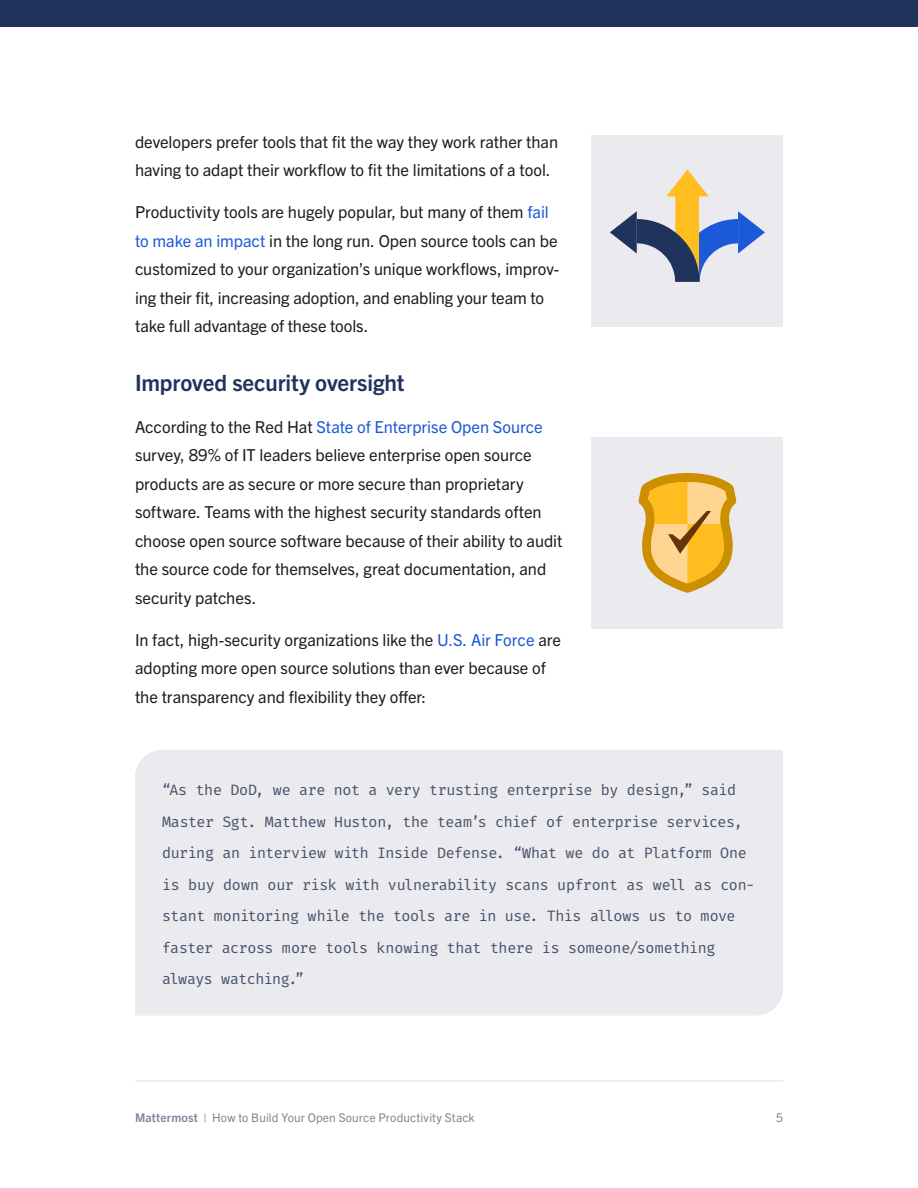
<style>
.page{position:relative;width:918px;height:1188px;background:#fff}
.page>*{position:absolute;margin:0;border:0;box-sizing:border-box;transform-origin:0 0}
.t1{font:700 22.5px "Trade Gothic Next LT Pro";letter-spacing:-.005em;color:#1e325c}
.t2{font:16.5px/28.5px "Trade Gothic Next LT Pro";letter-spacing:-.005em;color:#1b1d22}
.t3{font:15px/31.5px "Fira Mono";letter-spacing:-.03em;color:#45516a}
.t4{font:12px "Trade Gothic Next LT Pro";letter-spacing:.01em;color:#818698}
.s1{color:#1c58d9}
.s2{font-weight:700}
</style>
<div class="page">
<hr style="left:135px;top:1080px;width:648px;height:2px;background:#ebebef">
<div style="left:0;top:0;width:918px;height:27px;background:#1e325c"></div>
<div style="left:135px;top:750px;width:648px;height:266px;background:#ebebef"></div>
<div style="left:592px;top:135px;width:191px;height:191px;background:#ebebef"></div>
<div style="left:592px;top:437px;width:191px;height:192px;background:#ebebef"></div>
<svg style="left:610px;top:169px;width:155px;height:113px"></svg>
<svg style="left:638px;top:473px;width:99px;height:120px"></svg>
<p class="t2" style="left:135px;top:126px;width:425px">developers prefer tools that fit the way they work rather than having to adapt their workflow to fit the limitations of a tool.</p>
<p class="t2" style="left:135px;top:197px;width:426px">Productivity tools are hugely popular, but many of them <span class="s1">fail to make an impact</span> in the long run. Open source tools can be customized to your organization’s unique workflows, improv&shy;ing their fit, increasing adoption, and enabling your team to take full advantage of these tools.</p>
<h1 class="t1" style="left:135px;top:367px;width:271px">Improved security oversight</h1>
<p class="t2" style="left:135px;top:411px;width:429px">According to the Red Hat <span class="s1">State of Enterprise Open Source </span>survey, 89% of IT leaders believe enterprise open source products are as secure or more secure than proprietary software. Teams with the highest security standards often choose open source software because of their ability to audit the source code for themselves, great documentation, and security patches.</p>
<p class="t2" style="left:135px;top:624px;width:428px">In fact, high-security organizations like the <span class="s1">U.S. Air Force</span> are adopting more open source solutions than ever because of the transparency and flexibility they offer:</p>
<p class="t3" style="left:162px;top:775px;width:594px">“As the DoD, we are not a very trusting enterprise by design,” said Master Sgt. Matthew Huston, the team’s chief of enterprise services, during an interview with Inside Defense. “What we do at Platform One is buy down our risk with vulnerability scans upfront as well as con&shy;stant monitoring while the tools are in use. This allows us to move faster across more tools knowing that there is someone/something always watching.”</p>
<p class="t4" style="left:135px;top:1109px;width:341px"><span class="s2">Mattermost</span> | How to Build Your Open Source Productivity Stack</p>
<p class="t4" style="left:776px;top:1109px;width:8px">5</p>
</div>
